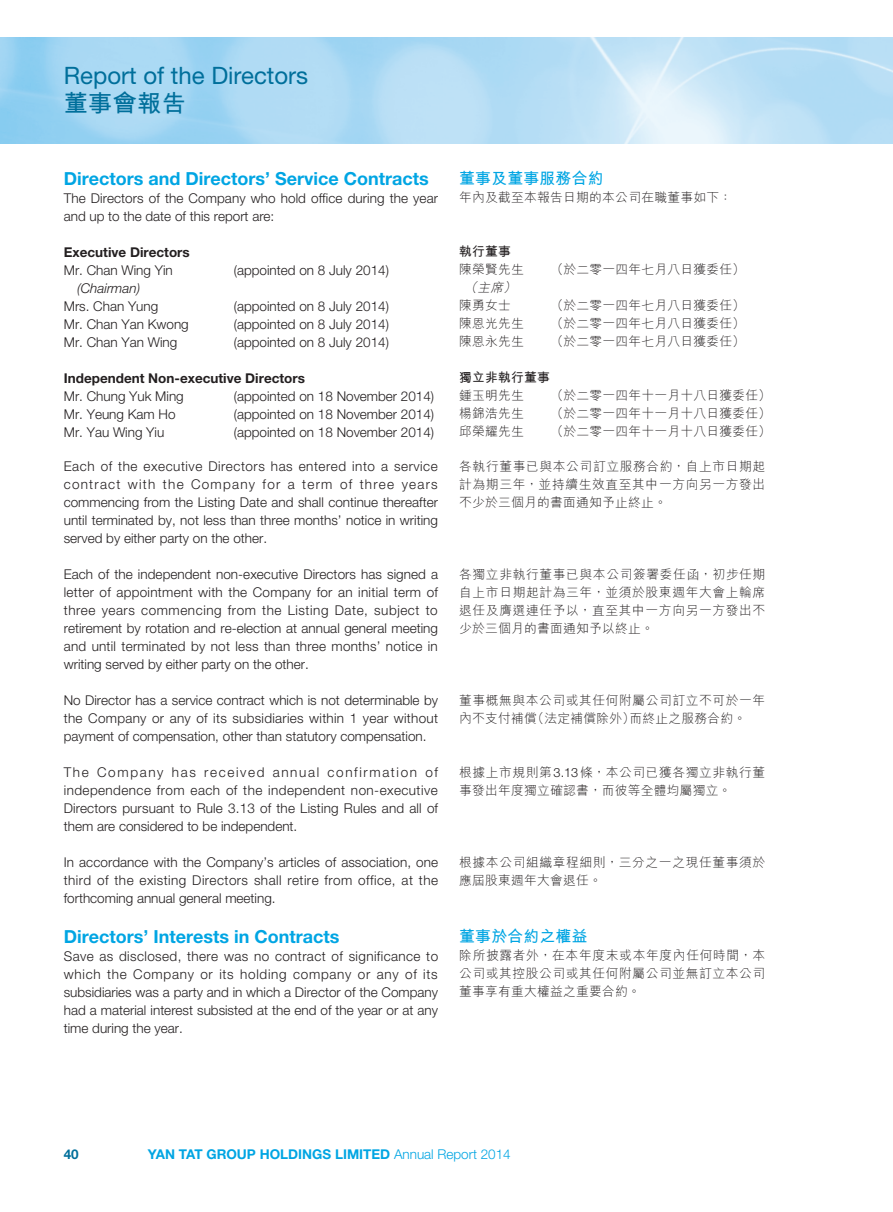
<style>
.page{position:relative;width:893px;height:1212px;background:#fff}
.page>*{position:absolute;margin:0;border:0;box-sizing:border-box;transform-origin:0 0}
.t1{font:24px "Helvetica Neue LT Std";color:#006f9b}
.t2{font:700 24px "M Hei HK";letter-spacing:.02em;color:#006f9b}
.t3{font:700 18px "Helvetica Neue LT Std";color:#00a5e3}
.t4{font:700 15.75px "M Hei HK";letter-spacing:.02em;color:#00a5e3}
.t5{font:300 13.5px/18px "Helvetica Neue LT Std";color:#231f20;text-align:justify}
.t6{font:700 13.5px "Helvetica Neue LT Std";color:#231f20}
.t7{font:700 13.5px "Helvetica Neue LT Std";color:#00a5e3}
.t8{font:italic 300 13.5px "Helvetica Neue LT Std";color:#231f20}
.t9{font:700 13.5px "Helvetica Neue LT Std";color:#006f9b}
.t10{font:300 12.75px/18px "M Hei HK";letter-spacing:.02em;color:#231f20;text-align:justify}
.t11{font:300 12.75px/18px "M Hei HK";letter-spacing:.045em;color:#231f20}
.t12{font:300 12.75px/18px "M Hei HK";letter-spacing:.05em;color:#231f20}
.t13{font:700 12.75px "M Hei HK";letter-spacing:.02em;color:#231f20}
.t14{font:italic 300 12.75px "M Hei HK";color:#231f20}
.s1{font-family:"Helvetica Neue LT Std"}
.s2{font-weight:300}
</style>
<div class="page">
<h1 class="t1" style="left:64px;top:61px;width:246px">Report of the Directors</h1>
<h1 class="t2" style="left:64px;top:86px;width:123px">董事會報告</h1>
<h2 class="t3" style="left:64px;top:167px;width:367px">Directors and Directors’ Service Contracts</h2>
<p class="t5" style="left:64px;top:189px;width:376px">The Directors of the Company who hold office during the year and up to the date of this report are:</p>
<p class="t6" style="left:64px;top:244px;width:127px">Executive Directors</p>
<p class="t5" style="left:64px;top:261px;width:111px">Mr. Chan Wing Yin</p>
<p class="t8" style="left:77px;top:280px;width:65px">(Chairman)</p>
<p class="t5" style="left:234px;top:261px;width:157px">(appointed on 8 July 2014)</p>
<p class="t5" style="left:64px;top:297px;width:96px">Mrs. Chan Yung</p>
<p class="t5" style="left:234px;top:297px;width:157px">(appointed on 8 July 2014)</p>
<p class="t5" style="left:64px;top:315px;width:127px">Mr. Chan Yan Kwong</p>
<p class="t5" style="left:234px;top:315px;width:157px">(appointed on 8 July 2014)</p>
<p class="t5" style="left:64px;top:333px;width:115px">Mr. Chan Yan Wing</p>
<p class="t5" style="left:234px;top:333px;width:157px">(appointed on 8 July 2014)</p>
<p class="t6" style="left:64px;top:370px;width:243px">Independent Non-executive Directors</p>
<p class="t5" style="left:64px;top:387px;width:122px">Mr. Chung Yuk Ming</p>
<p class="t5" style="left:234px;top:387px;width:202px">(appointed on 18 November 2014)</p>
<p class="t5" style="left:64px;top:405px;width:113px">Mr. Yeung Kam Ho</p>
<p class="t5" style="left:234px;top:405px;width:202px">(appointed on 18 November 2014)</p>
<p class="t5" style="left:64px;top:423px;width:102px">Mr. Yau Wing Yiu</p>
<p class="t5" style="left:234px;top:423px;width:202px">(appointed on 18 November 2014)</p>
<p class="t5" style="left:64px;top:457px;width:376px">Each of the executive Directors has entered into a service contract with the Company for a term of three years commencing from the Listing Date and shall continue thereafter until terminated by, not less than three months’ notice in writing served by either party on the other.</p>
<p class="t5" style="left:64px;top:565px;width:376px">Each of the independent non-executive Directors has signed a letter of appointment with the Company for an initial term of three years commencing from the Listing Date, subject to retirement by rotation and re-election at annual general meeting and until terminated by not less than three months’ notice in writing served by either party on the other.</p>
<p class="t5" style="left:64px;top:691px;width:376px">No Director has a service contract which is not determinable by the Company or any of its subsidiaries within 1 year without payment of compensation, other than statutory compensation.</p>
<p class="t5" style="left:64px;top:763px;width:376px">The Company has received annual confirmation of independence from each of the independent non-executive Directors pursuant to Rule 3.13 of the Listing Rules and all of them are considered to be independent.</p>
<p class="t5" style="left:64px;top:853px;width:376px">In accordance with the Company’s articles of association, one third of the existing Directors shall retire from office, at the forthcoming annual general meeting.</p>
<h2 class="t3" style="left:64px;top:925px;width:277px">Directors’ Interests in Contracts</h2>
<p class="t5" style="left:64px;top:946px;width:376px">Save as disclosed, there was no contract of significance to which the Company or its holding company or any of its subsidiaries was a party and in which a Director of the Company had a material interest subsisted at the end of the year or at any time during the year.</p>
<p class="t4" style="left:459px;top:167px;width:146px">董事及董事服務合約</p>
<p class="t10" style="left:459px;top:188px;width:274px">年內及截至本報告日期的本公司在職董事如下：</p>
<p class="t13" style="left:459px;top:242px;width:53px">執行董事</p>
<p class="t10" style="left:459px;top:260px;width:66px">陳榮賢先生</p>
<p class="t14" style="left:465px;top:281px;width:55px">（主席）</p>
<p class="t10" style="left:551px;top:260px;width:196px">（於二零一四年七月八日獲委任）</p>
<p class="t10" style="left:459px;top:296px;width:53px">陳勇女士</p>
<p class="t10" style="left:551px;top:296px;width:196px">（於二零一四年七月八日獲委任）</p>
<p class="t10" style="left:459px;top:314px;width:66px">陳恩光先生</p>
<p class="t10" style="left:551px;top:314px;width:196px">（於二零一四年七月八日獲委任）</p>
<p class="t10" style="left:459px;top:332px;width:66px">陳恩永先生</p>
<p class="t10" style="left:551px;top:332px;width:196px">（於二零一四年七月八日獲委任）</p>
<p class="t13" style="left:459px;top:368px;width:92px">獨立非執行董事</p>
<p class="t10" style="left:459px;top:386px;width:66px">鍾玉明先生</p>
<p class="t10" style="left:551px;top:386px;width:222px">（於二零一四年十一月十八日獲委任）</p>
<p class="t10" style="left:459px;top:404px;width:66px">楊錦浩先生</p>
<p class="t10" style="left:551px;top:404px;width:222px">（於二零一四年十一月十八日獲委任）</p>
<p class="t10" style="left:459px;top:422px;width:66px">邱榮耀先生</p>
<p class="t10" style="left:551px;top:422px;width:222px">（於二零一四年十一月十八日獲委任）</p>
<p class="t10" style="left:459px;top:457px;width:308px">各執行董事已與本公司訂立服務合約，自上市日期起計為期三年，並持續生效直至其中一方向另一方發出不少於三個月的書面通知予止終止。</p>
<p class="t10" style="left:459px;top:565px;width:308px">各獨立非執行董事已與本公司簽署委任函，初步任期自上市日期起計為三年，並須於股東週年大會上輪席退任及膺選連任予以，直至其中一方向另一方發出不少於三個月的書面通知予以終止。</p>
<p class="t11" style="left:459px;top:691px;width:308px">董事概無與本公司或其任何附屬公司訂立不可於一年內不支付補償（法定補償除外）而終止之服務合約。</p>
<p class="t10" style="left:459px;top:763px;width:308px">根據上市規則第<span class="s1">3.13</span>條，本公司已獲各獨立非執行董事發出年度獨立確認書，而彼等全體均屬獨立。</p>
<p class="t12" style="left:459px;top:853px;width:308px">根據本公司組織章程細則，三分之一之現任董事須於應屆股東週年大會退任。</p>
<p class="t4" style="left:459px;top:925px;width:130px">董事於合約之權益</p>
<p class="t10" style="left:459px;top:946px;width:308px">除所披露者外，在本年度末或本年度內任何時間，本公司或其控股公司或其任何附屬公司並無訂立本公司董事享有重大權益之重要合約。</p>
<p class="t9" style="left:64px;top:1146px;width:17px">40</p>
<p class="t7" style="left:148px;top:1146px;width:364px">YAN TAT GROUP HOLDINGS LIMITED <span class="s2">Annual Report 2014</span></p>
</div>
